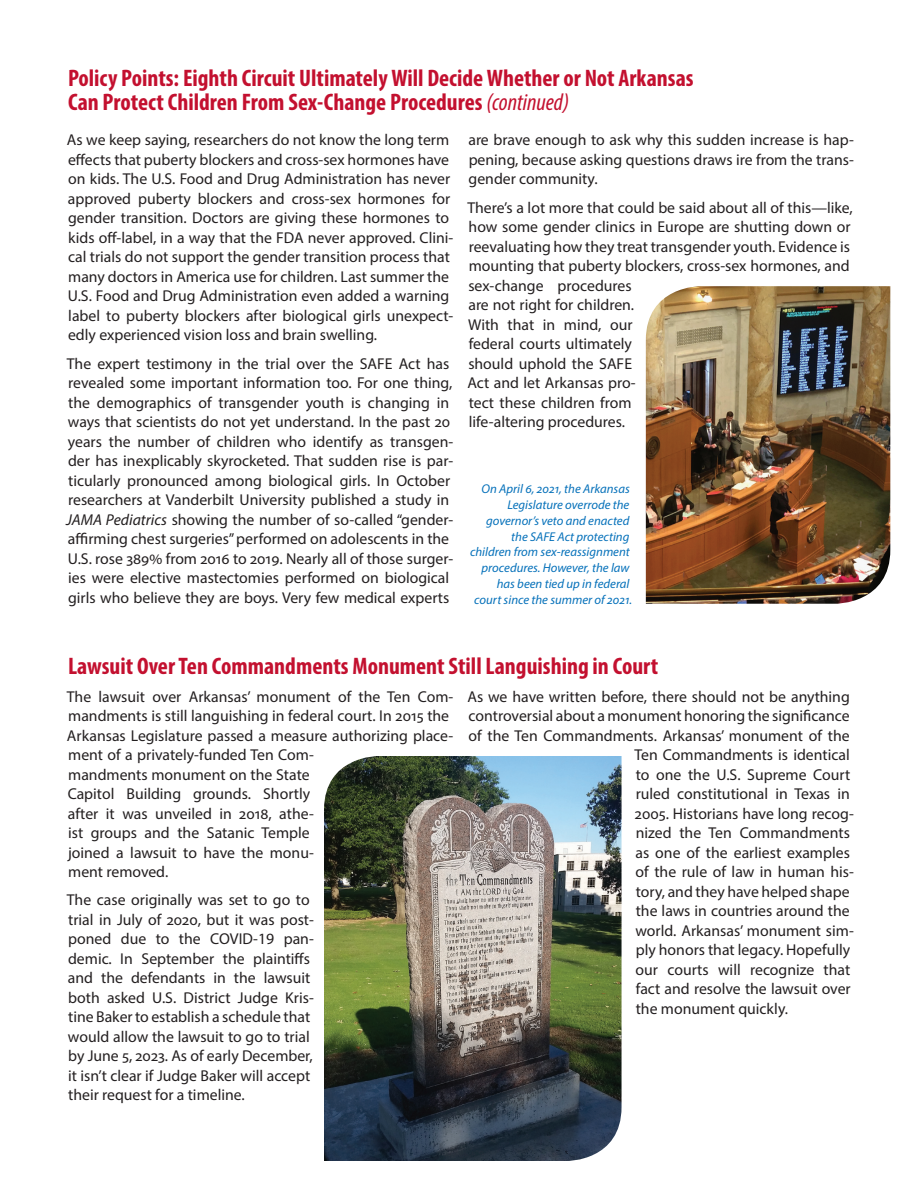
<style>
.page{position:relative;width:918px;height:1188px;background:#fff}
.page>*{position:absolute;margin:0;border:0;box-sizing:border-box;transform-origin:0 0}
.t1{font:700 condensed 24px/24px "Myriad Pro";color:#c3102f}
.t2{font:15.75px/19.5px "Myriad Pro";color:#231f20}
.t3{font:italic 12.75px/15.8px "Myriad Pro";color:#0671ba;text-align:right}
.s1{font-weight:400;font-style:italic}
.s2{font-style:italic}
</style>
<div class="page">
<img style="left:646px;top:286px;width:244px;height:318px">
<img style="left:324px;top:756px;width:298px;height:405px">
<h1 class="t1" style="left:68px;top:65px;width:627px">Policy Points: Eighth Circuit Ultimately Will Decide Whether or Not Arkansas<br>Can Protect Children From Sex-Change Procedures <span class="s1">(continued)</span></h1>
<p class="t2" style="left:67px;top:130px;width:388px">As we keep saying, researchers do not know the long term effects that puberty blockers and cross-sex hormones have on kids. The U.S. Food and Drug Administration has never approved puberty blockers and cross-sex hormones for gender transition. Doctors are giving these hormones to kids off-label, in a way that the FDA never approved. Clini&shy;cal trials do not support the gender transition process that many doctors in America use for children. Last summer the U.S. Food and Drug Administration even added a warning label to puberty blockers after biological girls unexpect&shy;edly experienced vision loss and brain swelling.</p>
<p class="t2" style="left:66px;top:353px;width:389px">The expert testimony in the trial over the SAFE Act has revealed some important information too. For one thing, the demographics of transgender youth is changing in ways that scientists do not yet understand. In the past 20 years the number of children who identify as transgen&shy;der has inexplicably skyrocketed. That sudden rise is par&shy;ticularly pronounced among biological girls. In October researchers at Vanderbilt University published a study in <span class="s2">JAMA Pediatrics</span> showing the number of so-called “gender&shy;affirming chest surgeries” performed on adolescents in the U.S. rose 389% from 2016 to 2019. Nearly all of those surger&shy;ies were elective mastectomies performed on biological girls who believe they are boys. Very few medical experts</p>
<p class="t2" style="left:468px;top:130px;width:387px;text-align:justify">are brave enough to ask why this sudden increase is hap&shy;pening, because asking questions draws ire from the trans&shy;gender community.</p>
<p class="t2" style="left:467px;top:197px;width:387px">There’s a lot more that could be said about all of this—like, how some gender clinics in Europe are shutting down or reevaluating how they treat transgender youth. Evidence is mounting that puberty blockers, cross-sex hormones, and sex-change procedures<br>are not right for children.<br>With that in mind, our<br>federal courts ultimately<br>should uphold the SAFE<br>Act and let Arkansas pro-<br>tect these children from<br>life-altering procedures.</p>
<p class="t3" style="left:470px;top:481px;width:164px">On April 6, 2021, the Arkansas<br>Legislature overrode the governor’s veto and enacted the SAFE Act protecting children from sex-reassignment procedures. However, the law has been tied up in federal court since the summer of 2021.</p>
<h1 class="t1" style="left:68px;top:653px;width:592px">Lawsuit Over Ten Commandments Monument Still Languishing in Court</h1>
<p class="t2" style="left:67px;top:686px;width:388px">The lawsuit over Arkansas’ monument of the Ten Com&shy;mandments is still languishing in federal court. In 2015 the Arkansas Legislature passed a measure authorizing place&shy;ment of a privately-funded Ten Com-<br>mandments monument on the State<br>Capitol Building grounds. Shortly<br>after it was unveiled in 2018, athe-<br>ist groups and the Satanic Temple<br>joined a lawsuit to have the monu-<br>ment removed.</p>
<p class="t2" style="left:67px;top:890px;width:248px">The case originally was set to go to trial in July of 2020, but it was post&shy;poned due to the COVID-19 pan&shy;demic. In September the plaintiffs and the defendants in the lawsuit both asked U.S. District Judge Kris&shy;tine Baker to establish a schedule that would allow the lawsuit to go to trial by June 5, 2023. As of early December, it isn’t clear if Judge Baker will accept their request for a timeline.</p>
<p class="t2" style="left:467px;top:686px;width:384px">As we have written before, there should not be anything</p>
<p class="t2" style="left:469px;top:706px;width:383px">controversial about a monument honoring the significance</p>
<p class="t2" style="left:469px;top:725px;width:383px">of the Ten Commandments. Arkansas’ monument of the</p>
<p class="t2" style="left:634px;top:745px;width:217px">Ten Commandments is identical</p>
<p class="t2" style="left:636px;top:764px;width:216px">to one the U.S. Supreme Court</p>
<p class="t2" style="left:636px;top:784px;width:216px">ruled constitutional in Texas in</p>
<p class="t2" style="left:635px;top:803px;width:220px">2005. Historians have long recog-</p>
<p class="t2" style="left:636px;top:823px;width:216px">nized the Ten Commandments</p>
<p class="t2" style="left:635px;top:842px;width:216px">as one of the earliest examples</p>
<p class="t2" style="left:636px;top:862px;width:220px">of the rule of law in human his-</p>
<p class="t2" style="left:636px;top:881px;width:215px">tory, and they have helped shape</p>
<p class="t2" style="left:636px;top:901px;width:215px">the laws in countries around the</p>
<p class="t2" style="left:636px;top:920px;width:220px">world. Arkansas’ monument sim-</p>
<p class="t2" style="left:636px;top:940px;width:216px">ply honors that legacy. Hopefully</p>
<p class="t2" style="left:636px;top:959px;width:216px">our courts will recognize that</p>
<p class="t2" style="left:636px;top:979px;width:216px">fact and resolve the lawsuit over</p>
<p class="t2" style="left:636px;top:998px;width:154px">the monument quickly.</p>
</div>
